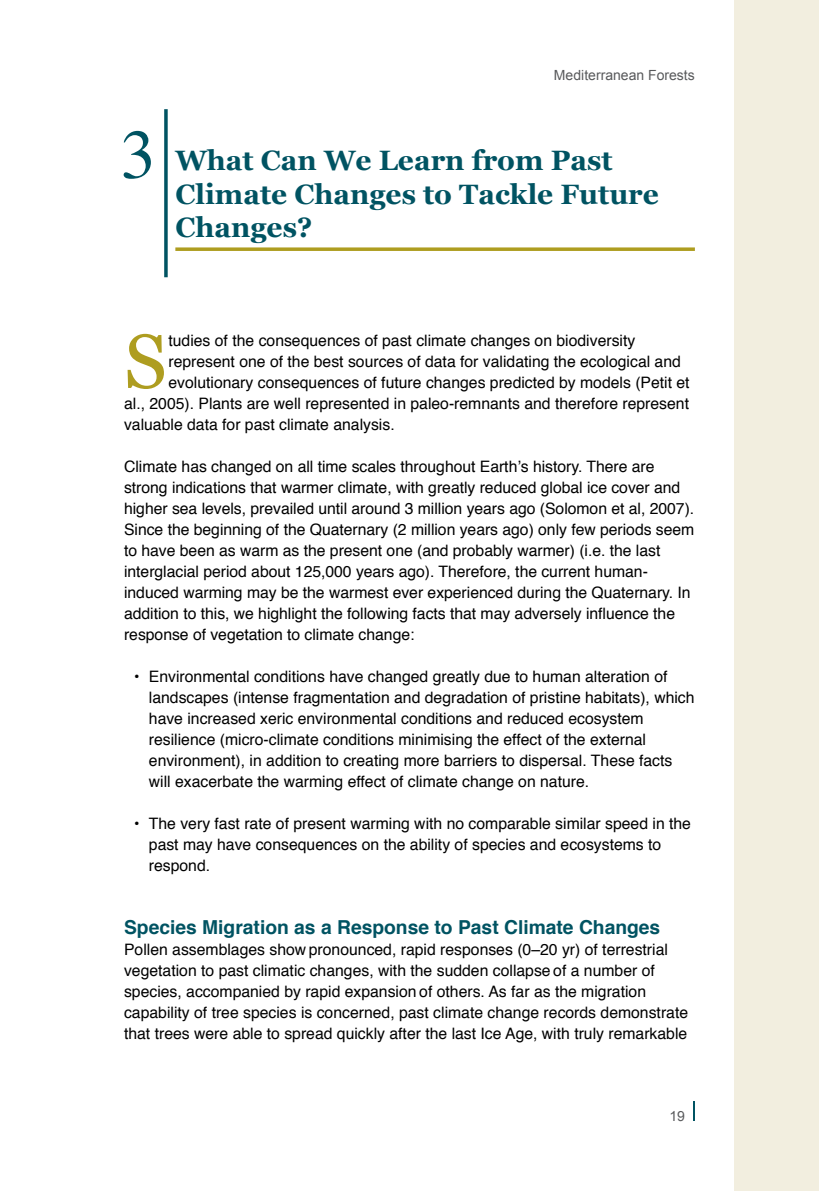
<style>
.page{position:relative;width:819px;height:1191px;background:#fff}
.page>*{position:absolute;margin:0;border:0;box-sizing:border-box;transform-origin:0 0}
.t1{font:76.3px "Georgia";color:#ae9d20}
.t2{font:70px "Times";color:#005362}
.t3{font:700 28px/33.6px "Georgia";color:#005362}
.t4{font:700 19.25px "Helvetica";color:#005362}
.t5{font:15.75px/21px "Helvetica";color:#000}
.t6{font:14px "Arial";color:#58595b}
</style>
<div class="page">
<div style="left:734px;top:0;width:85px;height:1191px;background:#f2eedf"></div>
<svg style="left:693px;top:1101px;width:1px;height:20px"></svg>
<svg style="left:175px;top:247px;width:519px;height:4px"></svg>
<svg style="left:164px;top:109px;width:4px;height:168px"></svg>
<h2 class="t2" style="left:121px;top:89px;width:36px">3</h2>
<p class="t6" style="left:554px;top:67px;width:142px">Mediterranean Forests</p>
<h3 class="t3" style="left:175px;top:143px;width:485px">What Can We Learn from Past<br>Climate Changes to Tackle Future<br>Changes?</h3>
<h1 class="t1" style="left:124px;top:318px;width:44px">S</h1>
<p class="t5" style="left:168px;top:329px;width:468px">tudies of the consequences of past climate changes on biodiversity</p>
<p class="t5" style="left:168px;top:350px;width:514px">represent one of the best sources of data for validating the ecological and</p>
<p class="t5" style="left:168px;top:371px;width:522px">evolutionary consequences of future changes predicted by models (Petit et</p>
<p class="t5" style="left:124px;top:392px;width:566px">al., 2005). Plants are well represented in paleo-remnants and therefore represent</p>
<p class="t5" style="left:124px;top:413px;width:272px">valuable data for past climate analysis.</p>
<p class="t5" style="left:124px;top:455px;width:571px">Climate has changed on all time scales throughout Earth’s history. There are strong indications that warmer climate, with greatly reduced global ice cover and higher sea levels, prevailed until around 3 million years ago (Solomon et al, 2007).<br>Since the beginning of the Quaternary (2 million years ago) only few periods seem to have been as warm as the present one (and probably warmer) (i.e. the last interglacial period about 125,000 years ago). Therefore, the current human&shy;induced warming may be the warmest ever experienced during the Quaternary. In addition to this, we highlight the following facts that may adversely influence the response of vegetation to climate change:</p>
<p class="t5" style="left:149px;top:665px;width:547px;text-indent:-15px">• Environmental conditions have changed greatly due to human alteration of landscapes (intense fragmentation and degradation of pristine habitats), which have increased xeric environmental conditions and reduced ecosystem resilience (micro-climate conditions minimising the effect of the external environment), in addition to creating more barriers to dispersal. These facts will exacerbate the warming effect of climate change on nature.</p>
<p class="t5" style="left:149px;top:812px;width:543px;text-indent:-15px">• The very fast rate of present warming with no comparable similar speed in the past may have consequences on the ability of species and ecosystems to respond.</p>
<p class="t4" style="left:124px;top:910px;width:537px">Species Migration as a Response to Past Climate Changes</p>
<p class="t5" style="left:124px;top:938px;width:565px">Pollen assemblages show pronounced, rapid responses (0–20 yr) of terrestrial vegetation to past climatic changes, with the sudden collapse of a number of species, accompanied by rapid expansion of others. As far as the migration capability of tree species is concerned, past climate change records demonstrate that trees were able to spread quickly after the last Ice Age, with truly remarkable</p>
<p class="t6" style="left:669px;top:1108px;width:17px">19</p>
</div>
